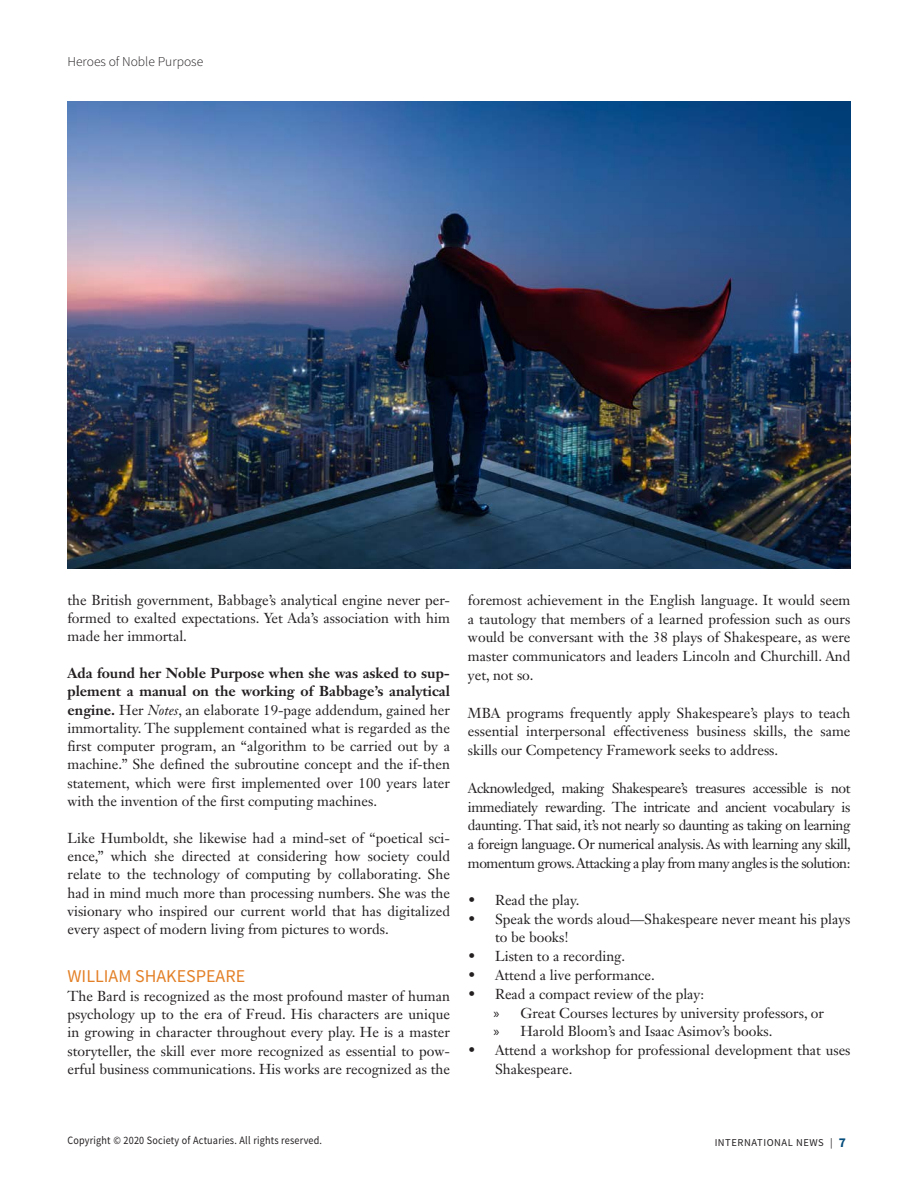
<style>
.page{position:relative;width:918px;height:1188px;background:#fff}
.page>*{position:absolute;margin:0;border:0;box-sizing:border-box;transform-origin:0 0}
.Article_Subhead_A{font:18px "Source Sans Pro";color:#e38027}
.Article_Body___space{font:14.25px/18.3px "Janson Text LT Std";color:#231f20;text-align:justify}
.t1{font:300 13.5px "Source Sans Pro";color:#231f20}
.t2{font:11.25px "Source Sans Pro";letter-spacing:.02em;color:#231f20;scale:.9 1}
.t3{font:10.5px "Source Sans Pro";letter-spacing:.05em;color:#231f20}
.s1{font-weight:700}
.s2{font-style:italic}
.s3{font-family:"Myriad Pro"}
.s4{font-weight:700;font-size:13.5px;color:#044c7b}
</style>
<div class="page">
<img style="left:68px;top:101px;width:782px;height:467px">
<p class="t1" style="left:68px;top:54px;width:137px">Heroes of Noble Purpose</p>
<p class="Article_Body___space" style="left:68px;top:591px;width:384px">the British government, Babbage’s analytical engine never per&shy;formed to exalted expectations. Yet Ada’s association with him made her immortal.</p>
<p class="Article_Body___space" style="left:68px;top:664px;width:384px"><span class="s1">Ada found her Noble Purpose when she was asked to sup&shy;plement a manual on the working of Babbage’s analytical engine.</span> Her <span class="s2">Notes</span>, an elaborate 19-page addendum, gained her immortality. The supplement contained what is regarded as the first computer program, an “algorithm to be carried out by a machine.” She defined the subroutine concept and the if-then statement, which were first implemented over 100 years later with the invention of the first computing machines.</p>
<p class="Article_Body___space" style="left:68px;top:828px;width:384px">Like Humboldt, she likewise had a mind-set of “poetical sci&shy;ence,” which she directed at considering how society could relate to the technology of computing by collaborating. She had in mind much more than processing numbers. She was the visionary who inspired our current world that has digitalized every aspect of modern living from pictures to words.</p>
<p class="Article_Subhead_A" style="left:68px;top:965px;width:179px">WILLIAM SHAKESPEARE</p>
<p class="Article_Body___space" style="left:68px;top:987px;width:384px">The Bard is recognized as the most profound master of human psychology up to the era of Freud. His characters are unique in growing in character throughout every play. He is a master storyteller, the skill ever more recognized as essential to pow&shy;erful business communications. His works are recognized as the</p>
<p class="Article_Body___space" style="left:468px;top:590px;width:384px;line-height:18.8px">foremost achievement in the English language. It would seem a tautology that members of a learned profession such as ours would be conversant with the 38 plays of Shakespeare, as were master communicators and leaders Lincoln and Churchill. And yet, not so.</p>
<p class="Article_Body___space" style="left:468px;top:703px;width:384px;line-height:18.8px">MBA programs frequently apply Shakespeare’s plays to teach essential interpersonal effectiveness business skills, the same skills our Competency Framework seeks to address.</p>
<p class="Article_Body___space" style="left:468px;top:778px;width:385px;line-height:18.8px">Acknowledged, making Shakespeare’s treasures accessible is not immediately rewarding. The intricate and ancient vocabulary is daunting. That said, it’s not nearly so daunting as taking on learning a foreign language. Or numerical analysis. As with learning any skill, momentum grows. Attacking a play from many angles is the solution:</p>
<p class="Article_Body___space" style="left:468px;top:891px;width:113px">• Read the play.</p>
<p class="Article_Body___space" style="left:495px;top:909px;width:357px;line-height:18.8px;text-indent:-27px">• Speak the words aloud—Shakespeare never meant his plays to be books!</p>
<p class="Article_Body___space" style="left:468px;top:947px;width:159px">• Listen to a recording.</p>
<p class="Article_Body___space" style="left:468px;top:966px;width:188px">• Attend a live performance.</p>
<p class="Article_Body___space" style="left:468px;top:985px;width:238px">• Read a compact review of the play:</p>
<p class="Article_Body___space" style="left:494px;top:1003px;width:332px"><span class="s3">»</span> Great Courses lectures by university professors, or</p>
<p class="Article_Body___space" style="left:494px;top:1022px;width:280px"><span class="s3">»</span> Harold Bloom’s and Isaac Asimov’s books.</p>
<p class="Article_Body___space" style="left:495px;top:1041px;width:357px;line-height:18.8px;text-indent:-27px">• Attend a workshop for professional development that uses<br>Shakespeare.</p>
<p class="t2" style="left:68px;top:1133px;width:284px">Copyright © 2020 Society of Actuaries. All rights reserved.</p>
<p class="t3" style="left:715px;top:1136px;width:133px">INTERNATIONAL NEWS | <span class="s4">7</span></p>
</div>
